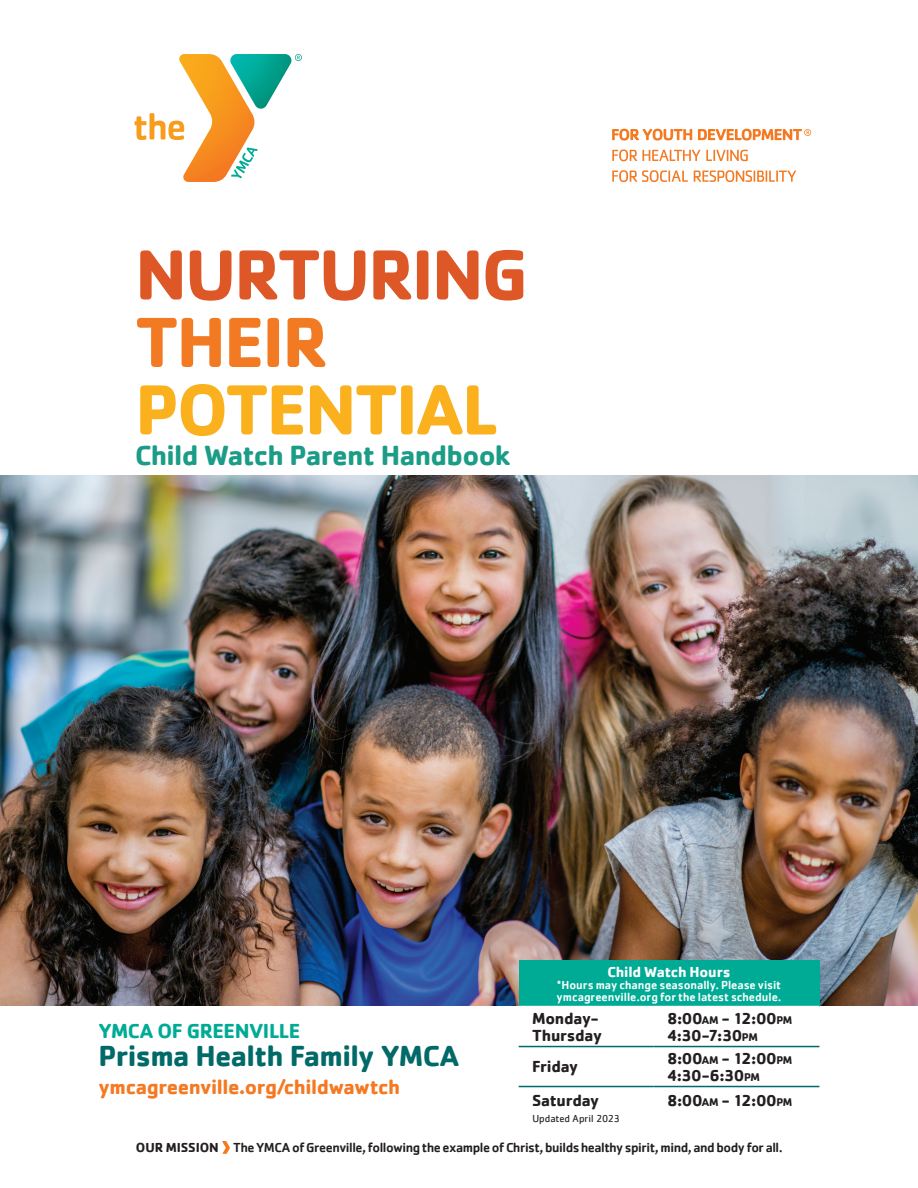
<style>
.page{position:relative;width:918px;height:1188px;background:#fff}
.page>*{position:absolute;margin:0;border:0;box-sizing:border-box;transform-origin:0 0}
.t1{font:700 73.5px "Cachet";letter-spacing:-.03em;color:#dd5727}
.t2{font:700 73.5px "Cachet";letter-spacing:-.03em;color:#fbb01d}
.t3{font:700 73.5px "Cachet";letter-spacing:-.03em;color:#f27a22}
.t4{font:700 30px "Cachet";letter-spacing:-.025em;color:#016a69}
.t5{font:700 28.65px "Cachet";letter-spacing:-.025em;color:#1b9c87}
.t6{font:700 21px "Cachet";letter-spacing:-.02em;color:#f47921}
.t7{font:700 21px "Cachet";letter-spacing:-.02em;color:#00ab95}
.t8{font:700 16.5px/16.5px "Cachet";letter-spacing:-.05em;color:#231f20}
.t9{font:700 16.5px/16.5px "Cachet";letter-spacing:-.015em;color:#231f20}
.t10{font:700 15px "Cachet";letter-spacing:-.01em;color:#fff}
.t11{font:500 13.5px "Cachet";letter-spacing:-.035em;color:#231f20}
.t12{font:500 12px/12px "Cachet";letter-spacing:-.005em;color:#fff}
.t13{font:10.5px "Cachet";letter-spacing:-.005em;color:#231f20}
.s1{font-size:11.55px}
.s2{font-weight:700}
</style>
<div class="page">
<img style="left:0;top:475px;width:918px;height:531px">
<svg style="left:135px;top:54px;width:167px;height:128px"></svg>
<svg style="left:612px;top:129px;width:80px;height:12px"></svg>
<svg style="left:612px;top:149px;width:88px;height:12px"></svg>
<svg style="left:706px;top:150px;width:42px;height:11px"></svg>
<svg style="left:612px;top:170px;width:76px;height:12px"></svg>
<svg style="left:694px;top:170px;width:102px;height:12px"></svg>
<svg style="left:698px;top:129px;width:113px;height:12px"></svg>
<svg style="left:222px;top:1141px;width:8px;height:13px"></svg>
<div style="left:519px;top:960px;width:300px;height:47px;background:#00ab95"></div>
<svg style="left:519px;top:1045px;width:300px;height:43px"></svg>
<hr style="left:519px;top:1006px;width:135px;height:1px;background:#fff">
<hr style="left:654px;top:1006px;width:165px;height:1px;background:#fff">
<hr style="left:519px;top:1046px;width:135px;height:1px;background:#016a69">
<hr style="left:654px;top:1046px;width:165px;height:1px;background:#016a69">
<hr style="left:519px;top:1086px;width:135px;height:1px;background:#016a69">
<hr style="left:654px;top:1086px;width:165px;height:1px;background:#016a69">
<h1 class="t1" style="left:135px;top:227px;width:395px">NURTURING</h1>
<h1 class="t3" style="left:135px;top:295px;width:195px">THEIR</h1>
<h1 class="t2" style="left:135px;top:362px;width:364px">POTENTIAL</h1>
<h3 class="t5" style="left:135px;top:437px;width:377px">Child Watch Parent Handbook</h3>
<h3 class="t7" style="left:99px;top:1017px;width:203px">YMCA OF GREENVILLE</h3>
<h2 class="t4" style="left:99px;top:1036px;width:362px">Prisma Health Family YMCA</h2>
<h3 class="t6" style="left:99px;top:1073px;width:303px">ymcagreenville.org/childwawtch</h3>
<p class="t10" style="left:607px;top:962px;width:125px">Child Watch Hours</p>
<p class="t12" style="left:557px;top:978px;width:226px">*Hours may change seasonally. Please visit ymcagreenville.org for the latest schedule.</p>
<p class="t9" style="left:532px;top:1010px;width:72px">Monday-<br>Thursday</p>
<p class="t8" style="left:667px;top:1010px;width:127px">8:00<span class="s1">AM</span> - 12:00<span class="s1">PM<br></span>4:30-7:30<span class="s1">PM</span></p>
<p class="t9" style="left:532px;top:1058px;width:48px">Friday</p>
<p class="t8" style="left:667px;top:1050px;width:127px">8:00<span class="s1">AM</span> - 12:00<span class="s1">PM<br></span>4:30-6:30<span class="s1">PM</span></p>
<p class="t9" style="left:532px;top:1091px;width:69px">Saturday</p>
<p class="t8" style="left:667px;top:1091px;width:127px">8:00<span class="s1">AM</span> - 12:00<span class="s1">PM</span></p>
<p class="t13" style="left:532px;top:1112px;width:89px">Updated April 2023</p>
<p class="t11" style="left:136px;top:1139px;width:648px"><span class="s2">OUR MISSION</span> The YMCA of Greenville, following the example of Christ, builds healthy spirit, mind, and body for all.</p>
</div>
